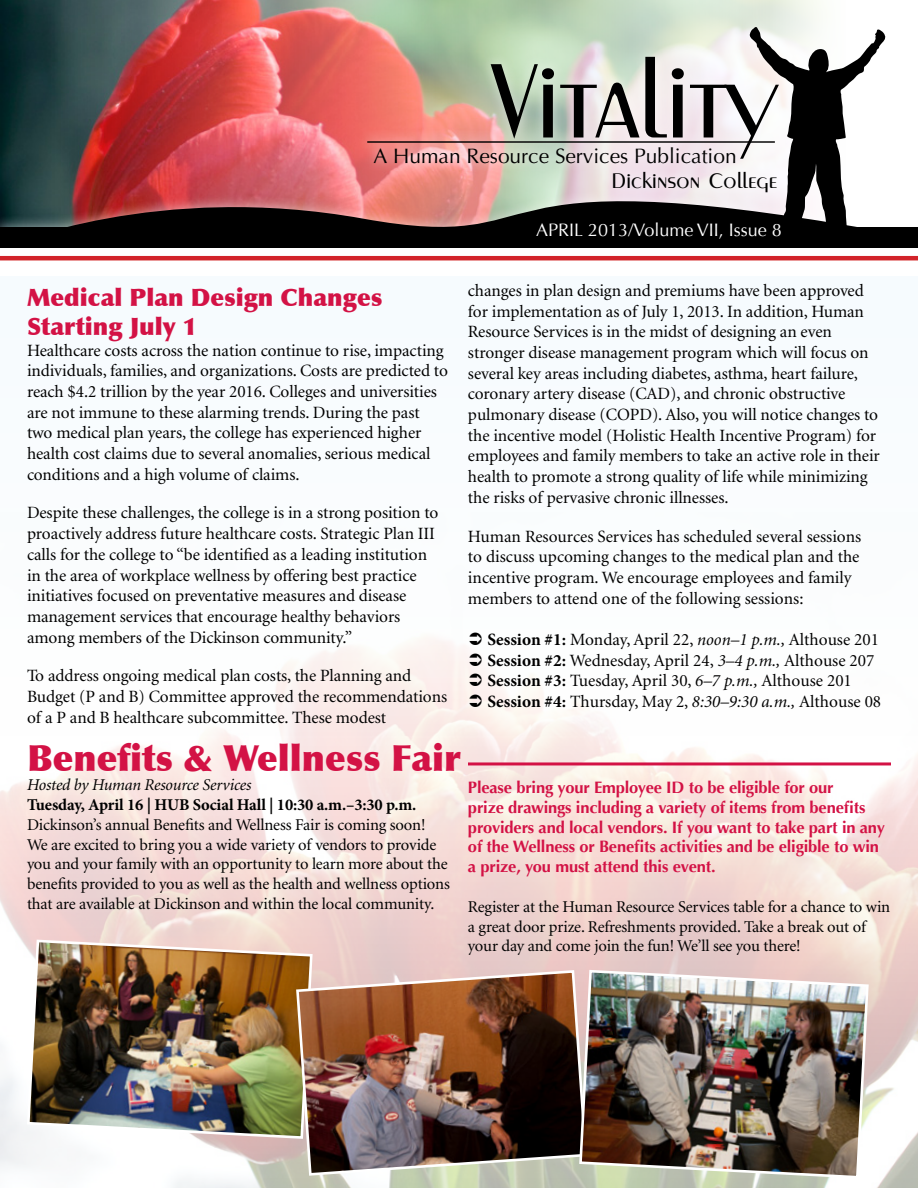
<style>
.page{position:relative;width:918px;height:1188px;background:#fff}
.page>*{position:absolute;margin:0;border:0;box-sizing:border-box;transform-origin:0 0}
.t1{font:104.7px "Metro";color:#000}
.t2{font:900 36px "Optima";color:#d31245}
.t3{font:900 24px/28.8px "Optima";color:#d31245}
.t4{font:21px "Optima";color:#000}
.t5{font:21px "Metro";color:#000}
.t6{font:18px "Optima";color:#fff}
.t7{font:17.25px/20.7px "Minion";letter-spacing:-.005em;color:#000}
.t8{font:16.5px/19.8px "Minion";letter-spacing:-.01em;color:#000}
.t9{font:700 16.5px/19.8px "Optima";letter-spacing:-.01em;color:#d31245}
.t10{font:700 16.5px "Minion Pro";letter-spacing:-.01em;color:#000}
.t11{font:italic 16.5px "Minion";letter-spacing:-.01em;color:#000}
.s1{font-family:"Minion Pro";font-weight:700}
.s2{font-style:italic}
</style>
<div class="page">
<svg style="left:0;top:0;width:819px;height:15px;background:#a3a595"></svg>
<div style="left:0;top:15px;width:918px;height:1163px;background:#fff;opacity:.5"></div>
<svg style="left:750px;top:27px;width:137px;height:128px"></svg>
<img style="left:7px;top:155px;width:882px;height:72px">
<hr style="left:367px;top:141px;width:408px;height:2px;background:#000">
<div style="left:1px;top:227px;width:917px;height:21px;background:#000"></div>
<hr style="left:0;top:256px;width:918px;height:4px;background:#d2232a">
<img style="left:26px;top:938px;width:288px;height:202px">
<img style="left:295px;top:969px;width:283px;height:208px">
<img style="left:578px;top:968px;width:292px;height:212px">
<hr style="left:468px;top:762px;width:423px;height:3px;background:#d31245">
<svg style="left:470px;top:632px;width:12px;height:13px"></svg>
<svg style="left:470px;top:653px;width:12px;height:13px"></svg>
<svg style="left:470px;top:674px;width:12px;height:12px"></svg>
<svg style="left:470px;top:695px;width:12px;height:12px"></svg>
<h1 class="t1" style="left:492px;top:41px;width:287px">Vitality</h1>
<p class="t5" style="left:612px;top:168px;width:167px">Dickinson College</p>
<p class="t6" style="left:536px;top:219px;width:247px">April 2013/Volume VII, Issue 8</p>
<p class="t4" style="left:373px;top:143px;width:365px">A Human Resource Services Publication</p>
<h3 class="t3" style="left:27px;top:283px;width:357px">Medical Plan Design Changes<br>Starting July 1</h3>
<p class="t7" style="left:27px;top:340px;width:422px">Healthcare costs across the nation continue to rise, impacting individuals, families, and organizations. Costs are predicted to reach $4.2 trillion by the year 2016. Colleges and universities are not immune to these alarming trends. During the past two medical plan years, the college has experienced higher health cost claims due to several anomalies, serious medical conditions and a high volume of claims.</p>
<p class="t7" style="left:27px;top:503px;width:413px">Despite these challenges, the college is in a strong position to proactively address future healthcare costs. Strategic Plan III calls for the college to “be identified as a leading institution in the area of workplace wellness by offering best practice initiatives focused on preventative measures and disease management services that encourage healthy behaviors among members of the Dickinson community.”</p>
<p class="t7" style="left:27px;top:666px;width:422px">To address ongoing medical plan costs, the Planning and<br>Budget (P and B) Committee approved the recommendations of a P and B healthcare subcommittee. These modest</p>
<p class="t7" style="left:468px;top:281px;width:413px">changes in plan design and premiums have been approved for implementation as of July 1, 2013. In addition, Human Resource Services is in the midst of designing an even stronger disease management program which will focus on several key areas including diabetes, asthma, heart failure, coronary artery disease (CAD), and chronic obstructive pulmonary disease (COPD). Also, you will notice changes to the incentive model (Holistic Health Incentive Program) for employees and family members to take an active role in their health to promote a strong quality of life while minimizing the risks of pervasive chronic illnesses.</p>
<p class="t7" style="left:468px;top:526px;width:395px">Human Resources Services has scheduled several sessions to discuss upcoming changes to the medical plan and the incentive program. We encourage employees and family members to attend one of the following sessions:</p>
<p class="t7" style="left:487px;top:630px;width:395px"><span class="s1">Session #1:</span> Monday, April 22, <span class="s2">noon–1 p.m.,</span> Althouse 201<br><span class="s1">Session #2:</span> Wednesday, April 24, <span class="s2">3–4 p.m.,</span> Althouse 207<br><span class="s1">Session #3:</span> Tuesday, April 30, <span class="s2">6–7 p.m.,</span> Althouse 201<br><span class="s1">Session #4:</span> Thursday, May 2, <span class="s2">8:30–9:30 a.m.,</span> Althouse 08</p>
<h2 class="t2" style="left:27px;top:736px;width:435px">Benefits &amp; Wellness Fair</h2>
<p class="t11" style="left:27px;top:777px;width:226px">Hosted by Human Resource Services</p>
<p class="t10" style="left:27px;top:793px;width:391px">Tuesday, April 16 | HUB Social Hall | 10:30 a.m.–3:30 p.m.</p>
<p class="t8" style="left:27px;top:815px;width:424px">Dickinson’s annual Benefits and Wellness Fair is coming soon!<br>We are excited to bring you a wide variety of vendors to provide you and your family with an opportunity to learn more about the benefits provided to you as well as the health and wellness options that are available at Dickinson and within the local community.</p>
<p class="t9" style="left:468px;top:778px;width:418px">Please bring your Employee ID to be eligible for our<br>prize drawings including a variety of items from benefits providers and local vendors. If you want to take part in any of the Wellness or Benefits activities and be eligible to win a prize, you must attend this event.</p>
<p class="t8" style="left:468px;top:897px;width:424px">Register at the Human Resource Services table for a chance to win a great door prize. Refreshments provided. Take a break out of your day and come join the fun! We’ll see you there!</p>
</div>
